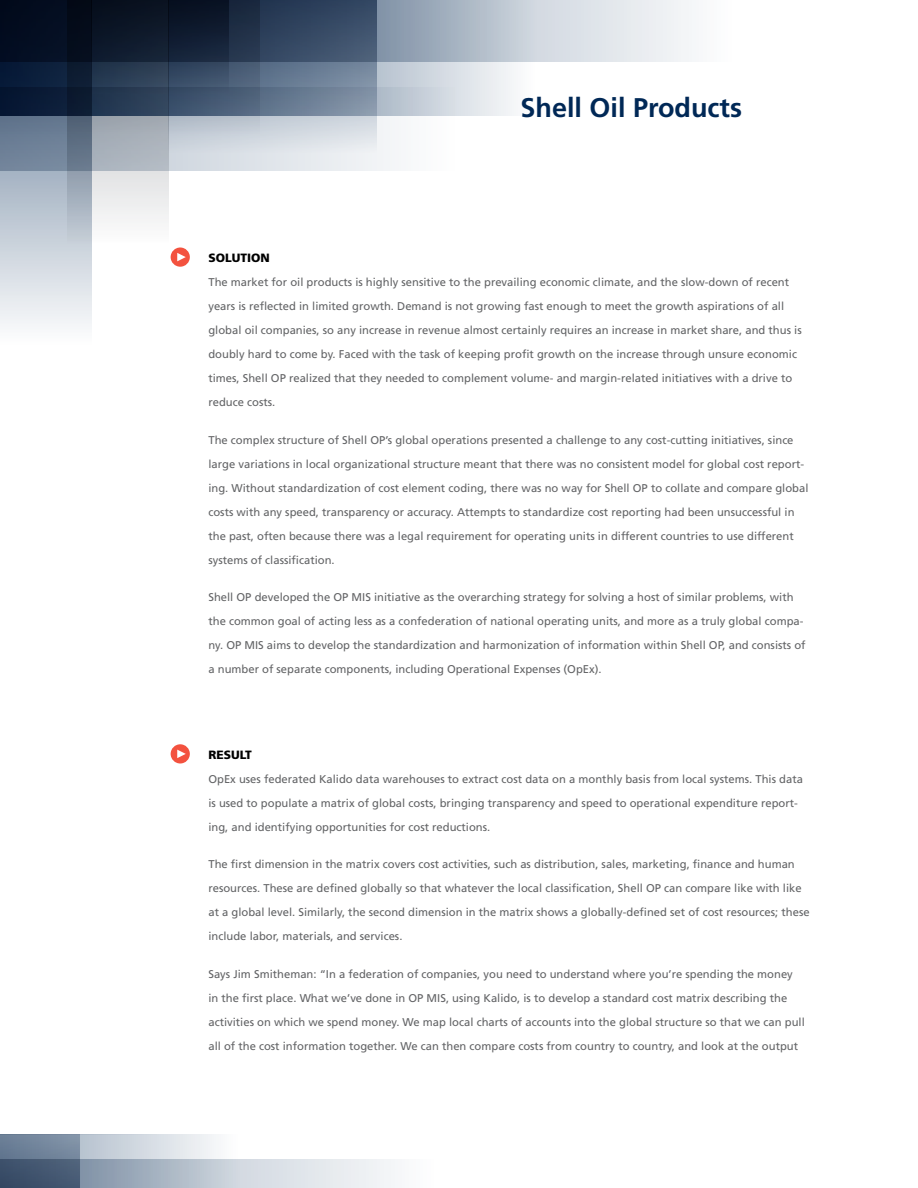
<style>
.page{position:relative;width:918px;height:1188px;background:#fff}
.page>*{position:absolute;margin:0;border:0;box-sizing:border-box;transform-origin:0 0}
.t1{font:700 27px "Frutiger LT Std";color:#002856}
.t2{font:900 12px "Frutiger LT Std";color:#000}
.t3{font:11.25px/24px "Frutiger LT Std";color:#636466}
</style>
<div class="page">
<svg style="left:0;top:1134px;width:239px;height:26px;background:#b5c0cc"></svg>
<svg style="left:0;top:1160px;width:395px;height:28px;background:#aab5c2"></svg>
<svg style="left:0;top:171px;width:92px;height:155px;background:#cfd6df"></svg>
<svg style="left:0;top:115px;width:456px;height:56px"></svg>
<svg style="left:0;top:62px;width:514px;height:53px;background:#758498"></svg>
<svg style="left:67px;top:62px;width:102px;height:182px"></svg>
<svg style="left:0;top:0;width:692px;height:62px;background:#677282"></svg>
<div style="left:171px;top:247px;width:19px;height:20px;background:#f3523f;border-radius:50%"></div>
<svg style="left:177px;top:253px;width:9px;height:8px"></svg>
<div style="left:171px;top:744px;width:19px;height:20px;background:#f3523f;border-radius:50%"></div>
<svg style="left:177px;top:750px;width:9px;height:8px"></svg>
<h1 class="t1" style="left:521px;top:92px;width:223px">Shell Oil Products</h1>
<p class="t2" style="left:208px;top:251px;width:63px">SOLUTION</p>
<p class="t3" style="left:208px;top:270px;width:595px">The market for oil products is highly sensitive to the prevailing economic climate, and the slow-down of recent years is reflected in limited growth. Demand is not growing fast enough to meet the growth aspirations of all global oil companies, so any increase in revenue almost certainly requires an increase in market share, and thus is doubly hard to come by. Faced with the task of keeping profit growth on the increase through unsure economic times, Shell OP realized that they needed to complement volume- and margin-related initiatives with a drive to reduce costs.</p>
<p class="t3" style="left:208px;top:428px;width:602px">The complex structure of Shell OP’s global operations presented a challenge to any cost-cutting initiatives, since large variations in local organizational structure meant that there was no consistent model for global cost report&shy;ing. Without standardization of cost element coding, there was no way for Shell OP to collate and compare global costs with any speed, transparency or accuracy. Attempts to standardize cost reporting had been unsuccessful in the past, often because there was a legal requirement for operating units in different countries to use different systems of classification.</p>
<p class="t3" style="left:208px;top:585px;width:599px">Shell OP developed the OP MIS initiative as the overarching strategy for solving a host of similar problems, with the common goal of acting less as a confederation of national operating units, and more as a truly global compa&shy;ny. OP MIS aims to develop the standardization and harmonization of information within Shell OP, and consists of a number of separate components, including Operational Expenses (OpEx).</p>
<p class="t2" style="left:208px;top:748px;width:45px">RESULT</p>
<p class="t3" style="left:208px;top:767px;width:596px">OpEx uses federated Kalido data warehouses to extract cost data on a monthly basis from local systems. This data is used to populate a matrix of global costs, bringing transparency and speed to operational expenditure report&shy;ing, and identifying opportunities for cost reductions.</p>
<p class="t3" style="left:208px;top:853px;width:603px">The first dimension in the matrix covers cost activities, such as distribution, sales, marketing, finance and human resources. These are defined globally so that whatever the local classification, Shell OP can compare like with like at a global level. Similarly, the second dimension in the matrix shows a globally-defined set of cost resources; these include labor, materials, and services.</p>
<p class="t3" style="left:208px;top:962px;width:598px">Says Jim Smitheman: “In a federation of companies, you need to understand where you’re spending the money in the first place. What we’ve done in OP MIS, using Kalido, is to develop a standard cost matrix describing the activities on which we spend money. We map local charts of accounts into the global structure so that we can pull all of the cost information together. We can then compare costs from country to country, and look at the output</p>
</div>
